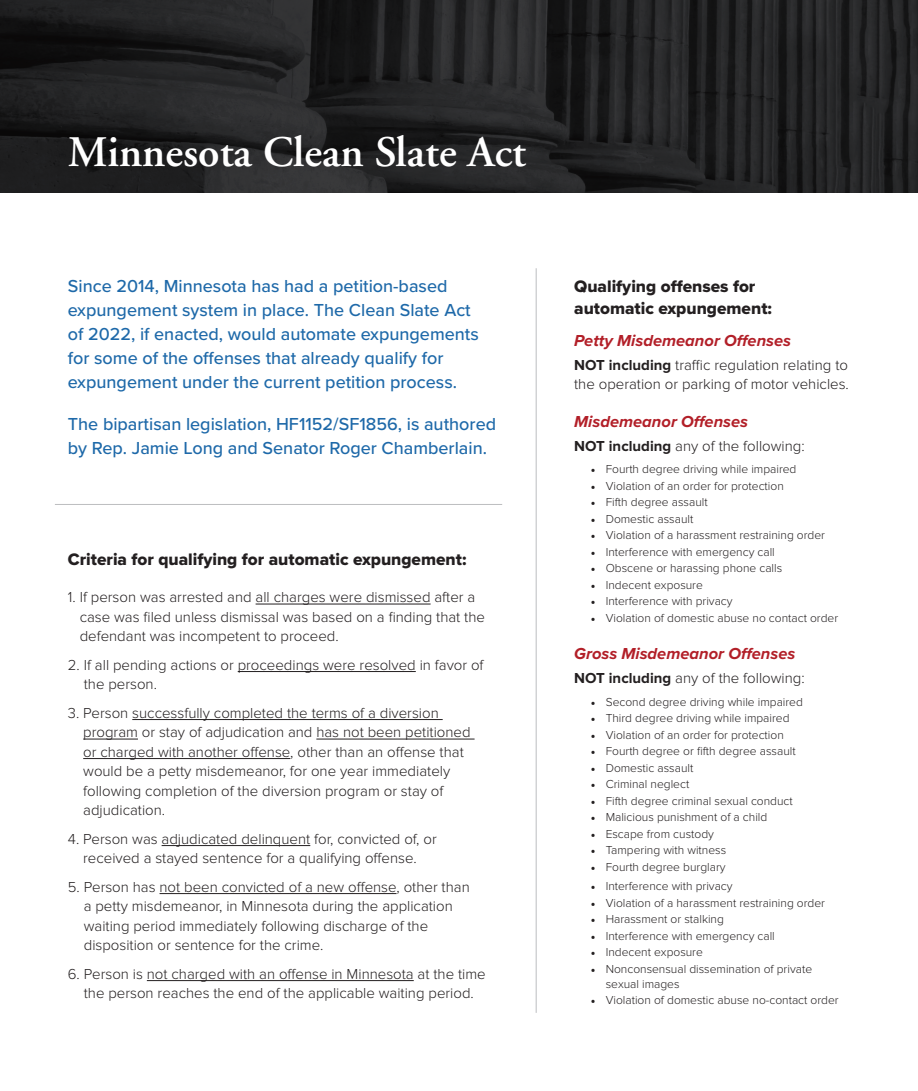
<style>
.page{position:relative;width:918px;height:1091px;background:#fff}
.page>*{position:absolute;margin:0;border:0;box-sizing:border-box;transform-origin:0 0}
.t1{font:600 43.5px "Adobe Garamond";color:#fff}
.t2{font:500 18px/24px "Proxima Nova";color:#1e69a9}
.t3{font:17.25px/22.5px "Proxima Nova Extrabld";color:#231f20}
.t4{font:italic 700 16.5px "Proxima Nova";color:#b21f28}
.t5{font:300 15px/19.5px "Proxima Nova";color:#231f20}
.t6{font:300 12px/15px "Proxima Nova";color:#231f20}
.s1{font-weight:700}
.s2{font-family:"Minion Pro";font-weight:400}
</style>
<div class="page">
<svg style="left:0;top:0;width:918px;height:193px;fill:#232425"></svg>
<hr style="left:256px;top:604px;width:175px;height:1px;background:#231f20">
<hr style="left:238px;top:671px;width:178px;height:1px;background:#231f20">
<hr style="left:132px;top:719px;width:311px;height:1px;background:#231f20">
<hr style="left:83px;top:739px;width:55px;height:1px;background:#231f20">
<hr style="left:316px;top:739px;width:159px;height:1px;background:#231f20">
<hr style="left:83px;top:758px;width:207px;height:1px;background:#231f20">
<hr style="left:162px;top:845px;width:148px;height:1px;background:#231f20">
<hr style="left:160px;top:893px;width:237px;height:1px;background:#231f20">
<hr style="left:147px;top:980px;width:267px;height:1px;background:#231f20">
<hr style="left:536px;top:268px;width:1px;height:745px;background:#bcbdc0">
<hr style="left:55px;top:504px;width:447px;height:1px;background:#bcbdc0">
<p class="t1" style="left:68px;top:128px;width:460px">Minnesota Clean Slate Act</p>
<p class="t2" style="left:68px;top:274px;width:412px">Since 2014, Minnesota has had a petition-based expungement system in place. The Clean Slate Act of 2022, if enacted, would automate expungements for some of the offenses that already qualify for expungement under the current petition process.</p>
<p class="t2" style="left:68px;top:412px;width:430px">The bipartisan legislation, HF1152/SF1856, is authored by Rep. Jamie Long and Senator Roger Chamberlain.</p>
<p class="t3" style="left:68px;top:547px;width:400px">Criteria for qualifying for automatic expungement:</p>
<p class="t5" style="left:80px;top:587px;width:407px;text-indent:-12px">1. If person was arrested and all charges were dismissed after a case was filed unless dismissal was based on a finding that the defendant was incompetent to proceed.</p>
<p class="t5" style="left:84px;top:655px;width:401px;text-indent:-16px">2. If all pending actions or proceedings were resolved in favor of the person.</p>
<p class="t5" style="left:83px;top:703px;width:389px;text-indent:-15px">3. Person successfully completed the terms of a diversion program or stay of adjudication and has not been petitioned or charged with another offense, other than an offense that would be a petty misdemeanor, for one year immediately following completion of the diversion program or stay of adjudication.</p>
<p class="t5" style="left:68px;top:829px;width:370px;text-align:center">4. Person was adjudicated delinquent for, convicted of, or received a stayed sentence for a qualifying offense.</p>
<p class="t5" style="left:84px;top:877px;width:388px;text-indent:-16px">5. Person has not been convicted of a new offense, other than a petty misdemeanor, in Minnesota during the application waiting period immediately following discharge of the disposition or sentence for the crime.</p>
<p class="t5" style="left:68px;top:964px;width:419px;text-align:center">6. Person is not charged with an offense in Minnesota at the time the person reaches the end of the applicable waiting period.</p>
<p class="t3" style="left:574px;top:274px;width:199px">Qualifying offenses for automatic expungement:</p>
<p class="t4" style="left:574px;top:328px;width:218px">Petty Misdemeanor Offenses</p>
<p class="t5" style="left:574px;top:355px;width:276px"><span class="s1">NOT including</span> traffic regulation relating to the operation or parking of motor vehicles.</p>
<p class="t4" style="left:574px;top:409px;width:175px">Misdemeanor Offenses</p>
<p class="t5" style="left:574px;top:436px;width:232px"><span class="s1">NOT including</span> any of the following:</p>
<p class="t6" style="left:591px;top:462px;width:207px"><span class="s2">•</span> Fourth degree driving while impaired</p>
<p class="t6" style="left:591px;top:478px;width:195px"><span class="s2">•</span> Violation of an order for protection</p>
<p class="t6" style="left:591px;top:495px;width:119px"><span class="s2">•</span> Fifth degree assault</p>
<p class="t6" style="left:591px;top:511px;width:104px"><span class="s2">•</span> Domestic assault</p>
<p class="t6" style="left:591px;top:528px;width:236px"><span class="s2">•</span> Violation of a harassment restraining order</p>
<p class="t6" style="left:591px;top:544px;width:186px"><span class="s2">•</span> Interference with emergency call</p>
<p class="t6" style="left:591px;top:561px;width:193px"><span class="s2">•</span> Obscene or harassing phone calls</p>
<p class="t6" style="left:591px;top:577px;width:114px"><span class="s2">•</span> Indecent exposure</p>
<p class="t6" style="left:591px;top:594px;width:143px"><span class="s2">•</span> Interference with privacy</p>
<p class="t6" style="left:591px;top:610px;width:249px"><span class="s2">•</span> Violation of domestic abuse no contact order</p>
<p class="t4" style="left:574px;top:641px;width:223px">Gross Misdemeanor Offenses</p>
<p class="t5" style="left:574px;top:669px;width:232px"><span class="s1">NOT including</span> any of the following:</p>
<p class="t6" style="left:591px;top:694px;width:214px"><span class="s2">•</span> Second degree driving while impaired</p>
<p class="t6" style="left:591px;top:711px;width:200px"><span class="s2">•</span> Third degree driving while impaired</p>
<p class="t6" style="left:591px;top:727px;width:195px"><span class="s2">•</span> Violation of an order for protection</p>
<p class="t6" style="left:591px;top:744px;width:206px"><span class="s2">•</span> Fourth degree or fifth degree assault</p>
<p class="t6" style="left:591px;top:760px;width:104px"><span class="s2">•</span> Domestic assault</p>
<p class="t6" style="left:591px;top:777px;width:100px"><span class="s2">•</span> Criminal neglect</p>
<p class="t6" style="left:591px;top:793px;width:204px"><span class="s2">•</span> Fifth degree criminal sexual conduct</p>
<p class="t6" style="left:591px;top:810px;width:178px"><span class="s2">•</span> Malicious punishment of a child</p>
<p class="t6" style="left:591px;top:826px;width:125px"><span class="s2">•</span> Escape from custody</p>
<p class="t6" style="left:591px;top:843px;width:137px"><span class="s2">•</span> Tampering with witness</p>
<p class="t6" style="left:591px;top:859px;width:136px"><span class="s2">•</span> Fourth degree burglary</p>
<p class="t6" style="left:591px;top:879px;width:143px"><span class="s2">•</span> Interference with privacy</p>
<p class="t6" style="left:591px;top:895px;width:236px"><span class="s2">•</span> Violation of a harassment restraining order</p>
<p class="t6" style="left:591px;top:912px;width:135px"><span class="s2">•</span> Harassment or stalking</p>
<p class="t6" style="left:591px;top:928px;width:186px"><span class="s2">•</span> Interference with emergency call</p>
<p class="t6" style="left:591px;top:945px;width:114px"><span class="s2">•</span> Indecent exposure</p>
<p class="t6" style="left:606px;top:961px;width:208px;text-indent:-15px"><span class="s2">•</span> Nonconsensual dissemination of private sexual images</p>
<p class="t6" style="left:591px;top:993px;width:250px"><span class="s2">•</span> Violation of domestic abuse no-contact order</p>
</div>
